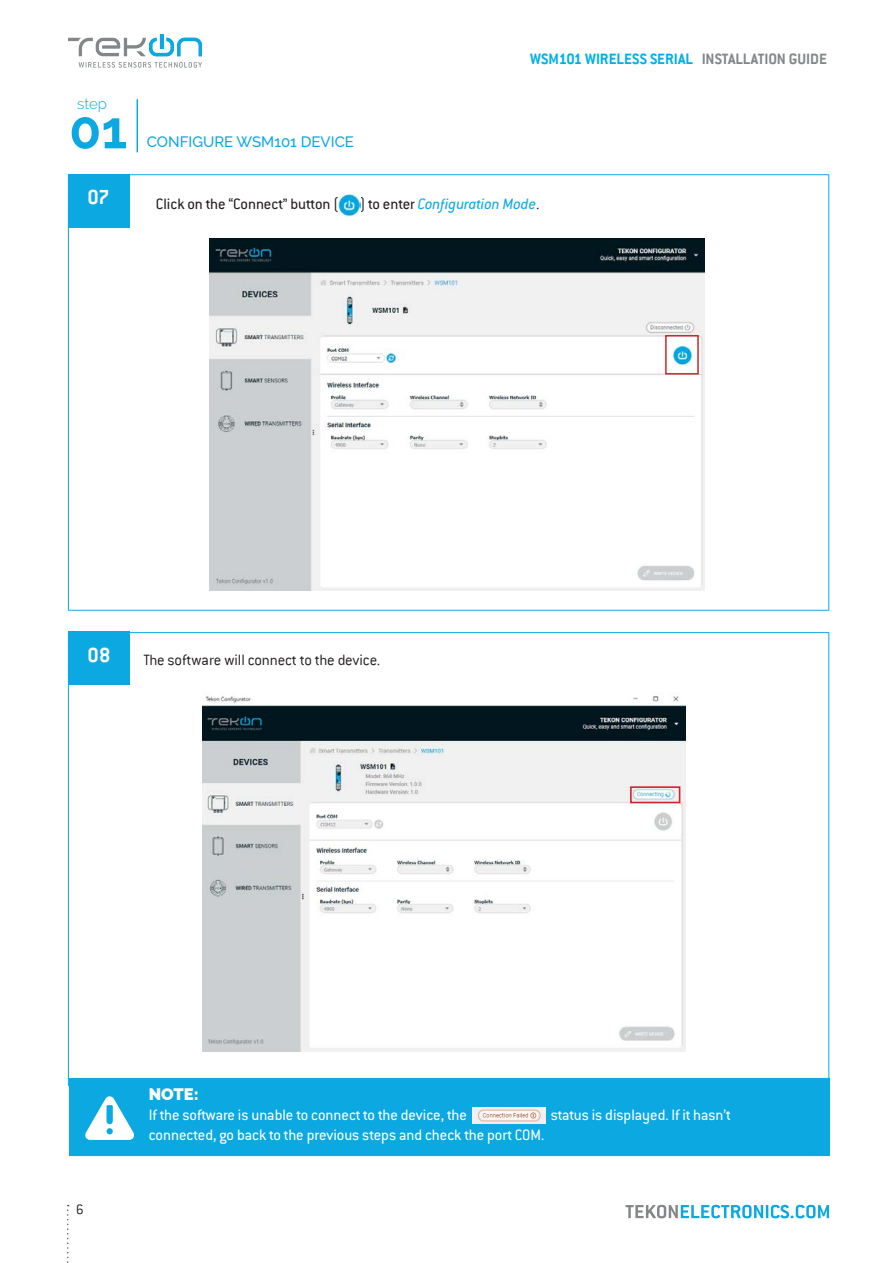
<style>
.page{position:relative;width:893px;height:1263px;background:#fff}
.page>*{position:absolute;margin:0;border:0;box-sizing:border-box;transform-origin:0 0}
.t1{font:700 52.5px "Raleway";color:#0ba8e1}
.t2{font:700 22.5px "Conduit ITC";color:#fff}
.textos{font:16.5px "Conduit ITC Pro";color:#fff}
.textos-2{font:16.5px "Conduit ITC Pro";color:#231f20}
.t3{font:700 16.5px "Conduit ITC";color:#00afea}
.textos-3{font:300 16.5px "Conduit ITC";letter-spacing:-.01em;color:#231f20}
.textos-4{font:900 16.5px "Raleway";color:#fff}
.t4{font:500 15px "Raleway";color:#0ba8e1}
.t5{font:300 15px "Raleway";color:#0ba8e1}
.t6{font:300 15px "Conduit ITC";color:#231f20}
.s1{color:#838788}
.s2{font-family:"Conduit ITC";font-weight:300}
.s3{font-style:italic;color:#0ba8e1}
</style>
<div class="page">
<svg style="left:625px;top:1205px;width:204px;height:13px"></svg>
<svg style="left:67px;top:1205px;width:2px;height:58px"></svg>
<svg style="left:68px;top:34px;width:134px;height:22px"></svg>
<svg style="left:79px;top:62px;width:123px;height:6px"></svg>
<hr style="left:137px;top:99px;width:1px;height:53px;background:#0ba8e1">
<hr style="left:68px;top:174px;width:761px;height:1px;background:#0ba8e1">
<hr style="left:68px;top:175px;width:1px;height:435px;background:#0ba8e1">
<hr style="left:828px;top:175px;width:1px;height:435px;background:#0ba8e1">
<hr style="left:68px;top:610px;width:761px;height:1px;background:#0ba8e1">
<hr style="left:68px;top:632px;width:761px;height:1px;background:#0ba8e1">
<hr style="left:68px;top:633px;width:1px;height:452px;background:#0ba8e1">
<hr style="left:828px;top:633px;width:1px;height:452px;background:#0ba8e1">
<hr style="left:68px;top:1085px;width:761px;height:1px;background:#0ba8e1">
<div style="left:68px;top:174px;width:62px;height:53px;background:#0ba8e1"></div>
<img style="left:339px;top:194px;width:22px;height:23px">
<img style="left:210px;top:238px;width:494px;height:353px">
<div style="left:665px;top:335px;width:34px;height:40px;border:2px solid #d1232a"></div>
<div style="left:68px;top:631px;width:62px;height:54px;background:#0ba8e1"></div>
<img style="left:202px;top:696px;width:483px;height:356px">
<div style="left:630px;top:786px;width:50px;height:17px;border:2px solid #d1232a"></div>
<div style="left:69px;top:1078px;width:761px;height:78px;background:#0ba8e1"></div>
<svg style="left:85px;top:1096px;width:49px;height:44px"></svg>
<img style="left:472px;top:1108px;width:73px;height:16px">
<p class="t5" style="left:77px;top:95px;width:31px">step</p>
<h1 class="t1" style="left:69px;top:100px;width:60px">01</h1>
<p class="t4" style="left:147px;top:133px;width:209px">CONFIGURE WSM101 DEVICE</p>
<p class="t3" style="left:530px;top:49px;width:298px">WSM101 WIRELESS SERIAL <span class="s1">INSTALLATION GUIDE</span></p>
<p class="t2" style="left:87px;top:184px;width:24px">07</p>
<p class="textos-2" style="left:156px;top:195px;width:385px">Click on the “Connect” button <span class="s2">( )</span> to enter <span class="s3">Configuration Mode</span><span class="s2">.</span></p>
<p class="t2" style="left:87px;top:641px;width:25px">08</p>
<p class="textos-3" style="left:144px;top:651px;width:238px">The software will connect to the device.</p>
<p class="t6" style="left:76px;top:1201px;width:9px">6</p>
<p class="textos-4" style="left:149px;top:1085px;width:52px">NOTE:</p>
<p class="textos" style="left:149px;top:1106px;width:320px">If the software is unable to connect to the device, the</p>
<p class="textos" style="left:551px;top:1106px;width:181px">status is displayed. If it hasn’t</p>
<p class="textos" style="left:149px;top:1126px;width:397px">connected, go back to the previous steps and check the port COM.</p>
</div>
